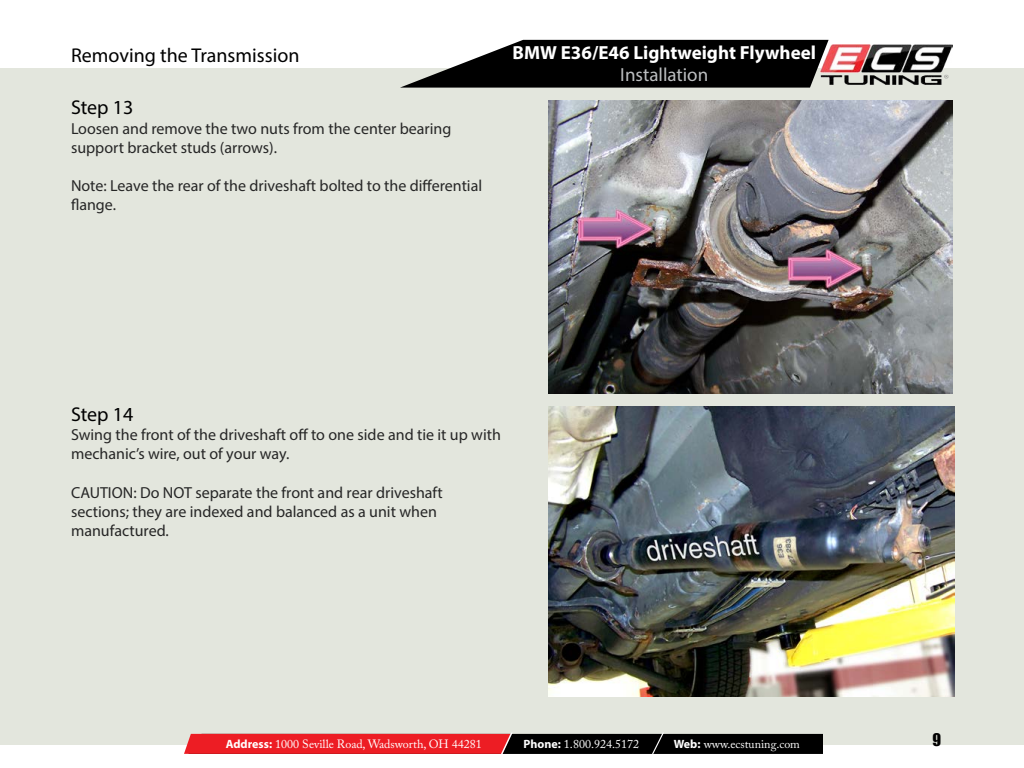
<style>
.page{position:relative;width:1024px;height:768px;background:#fff}
.page>*{position:absolute;margin:0;border:0;box-sizing:border-box;transform-origin:0 0}
.t1{font:20px "Myriad Pro";color:#000}
.t2{font:700 19px "Myriad Pro";color:#fff}
.t3{font:19px "Myriad Pro";color:#bcbec0}
.t4{font:16px/19.2px "Myriad Pro";color:#262626}
.t5{font:16px "Impact";color:#000}
.t6{font:12px "Adobe Caslon Pro";color:#fff}
.s1{font-family:"Myriad Pro";font-weight:700}
</style>
<div class="page">
<div style="left:0;top:68px;width:1024px;height:677px;background:#e3e6dd"></div>
<svg style="left:400px;top:40px;width:429px;height:48px;background:#272727"></svg>
<svg style="left:184px;top:732px;width:639px;height:22px;background:#812325"></svg>
<img style="left:820px;top:44px;width:132px;height:40px">
<img style="left:549px;top:100px;width:404px;height:294px">
<img style="left:549px;top:407px;width:405px;height:290px">
<p class="t1" style="left:71px;top:43px;width:230px">Removing the Transmission</p>
<p class="t1" style="left:71px;top:95px;width:64px">Step 13</p>
<p class="t4" style="left:71px;top:118px;width:382px">Loosen and remove the two nuts from the center bearing support bracket studs (arrows).</p>
<p class="t4" style="left:71px;top:176px;width:413px">Note: Leave the rear of the driveshaft bolted to the differential flange.</p>
<p class="t2" style="left:513px;top:40px;width:305px">BMW E36/E46 Lightweight Flywheel</p>
<p class="t3" style="left:620px;top:63px;width:90px">Installation</p>
<p class="t1" style="left:71px;top:402px;width:64px">Step 14</p>
<p class="t4" style="left:71px;top:425px;width:431px">Swing the front of the driveshaft off to one side and tie it up with mechanic’s wire, out of your way.</p>
<p class="t4" style="left:71px;top:482px;width:373px">CAUTION: Do NOT separate the front and rear driveshaft sections; they are indexed and balanced as a unit when manufactured.</p>
<p class="t6" style="left:226px;top:737px;width:258px"><span class="s1">Address:</span> 1000 Seville Road, Wadsworth, OH 44281</p>
<p class="t6" style="left:524px;top:737px;width:117px"><span class="s1">Phone:</span> 1.800.924.5172</p>
<p class="t6" style="left:674px;top:737px;width:128px"><span class="s1">Web:</span> www.ecstuning.com</p>
<p class="t5" style="left:933px;top:727px;width:10px">9</p>
</div>
